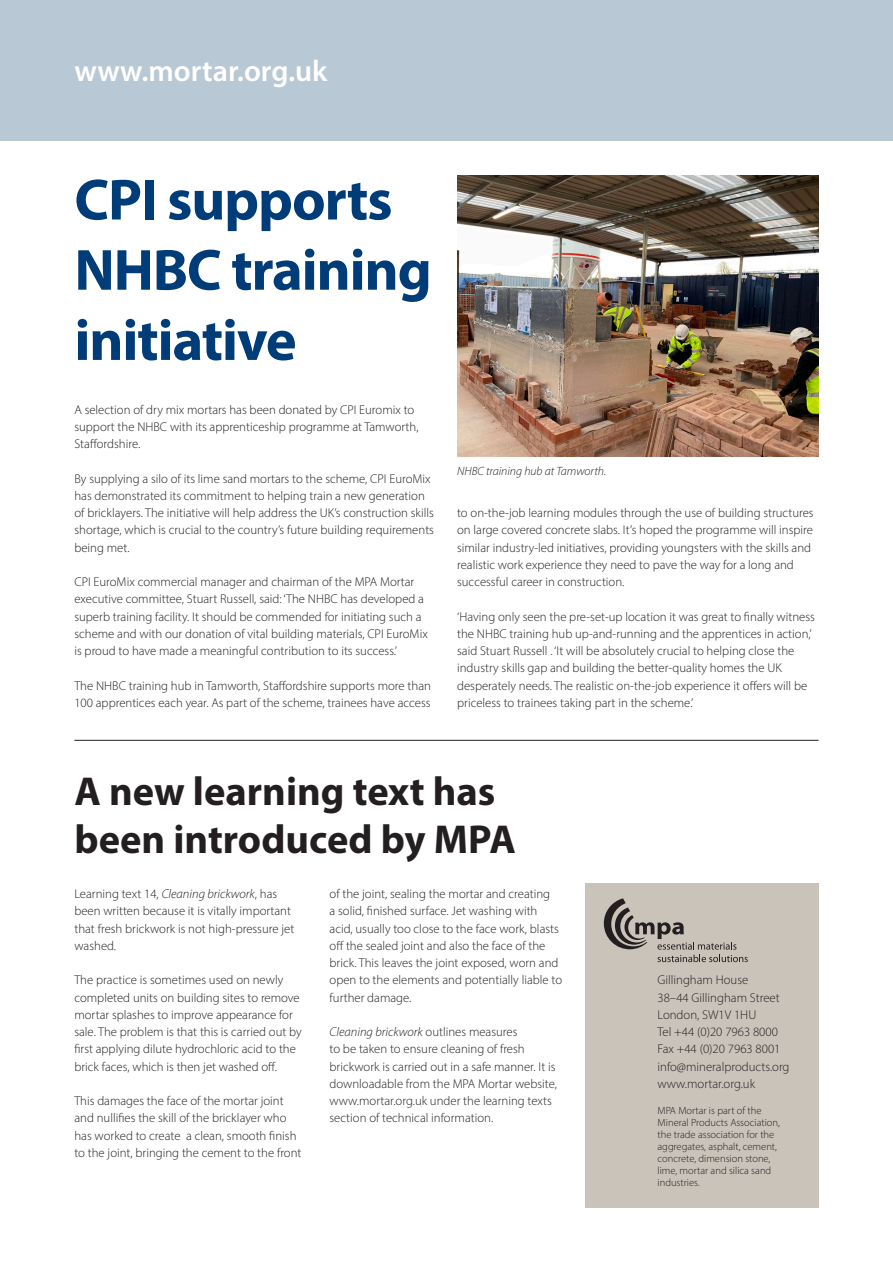
<style>
.page{position:relative;width:893px;height:1263px;background:#fff}
.page>*{position:absolute;margin:0;border:0;box-sizing:border-box;transform-origin:0 0}
.t1{font:700 58.5px/70.2px "Myriad Pro";letter-spacing:-.02em;color:#003d78}
.t2{font:700 40.5px/48.6px "Myriad Pro";color:#231f20}
.t3{font:600 30px "Myriad Pro";color:#fff}
.t4{font:300 12.75px/17.2px "Myriad Pro";color:#231f20}
.t5{font:italic 300 12px "Myriad Pro";color:#231f20}
.t6{font:300 10.5px/12px "Myriad Pro";color:#231f20}
.s1{font-style:italic}
</style>
<div class="page">
<div style="left:0;top:0;width:893px;height:140px;background:#b9c8d5"></div>
<div style="left:585px;top:883px;width:234px;height:325px;background:#c9c3ba"></div>
<svg style="left:604px;top:898px;width:144px;height:64px"></svg>
<hr style="left:74px;top:740px;width:745px;height:1px;background:#231f20">
<img style="left:457px;top:176px;width:361px;height:280px">
<h3 class="t3" style="left:74px;top:52px;width:255px">www.mortar.org.uk</h3>
<h1 class="t1" style="left:74px;top:163px;width:359px">CPI supports<br>NHBC training initiative</h1>
<p class="t4" style="left:74px;top:401px;width:346px">A selection of dry mix mortars has been donated by CPI Euromix to support the NHBC with its apprenticeship programme at Tamworth,<br>Staffordshire.</p>
<p class="t4" style="left:74px;top:470px;width:361px">By supplying a silo of its lime sand mortars to the scheme, CPI EuroMix has demonstrated its commitment to helping train a new generation of bricklayers. The initiative will help address the UK’s construction skills shortage, which is crucial to the country’s future building requirements being met.</p>
<p class="t4" style="left:74px;top:573px;width:355px">CPI EuroMix commercial manager and chairman of the MPA Mortar executive committee, Stuart Russell, said: ‘The NHBC has developed a superb training facility. It should be commended for initiating such a scheme and with our donation of vital building materials, CPI EuroMix is proud to have made a meaningful contribution to its success.’</p>
<p class="t4" style="left:74px;top:677px;width:358px">The NHBC training hub in Tamworth, Staffordshire supports more than<br>100 apprentices each year. As part of the scheme, trainees have access</p>
<p class="t5" style="left:457px;top:463px;width:151px">NHBC training hub at Tamworth.</p>
<p class="t4" style="left:457px;top:504px;width:358px">to on-the-job learning modules through the use of building structures on large covered concrete slabs. It’s hoped the programme will inspire similar industry-led initiatives, providing youngsters with the skills and realistic work experience they need to pave the way for a long and successful career in construction.</p>
<p class="t4" style="left:457px;top:607px;width:359px">‘Having only seen the pre-set-up location it was great to finally witness the NHBC training hub up-and-running and the apprentices in action,’ said Stuart Russell . ‘It will be absolutely crucial to helping close the industry skills gap and building the better-quality homes the UK desperately needs. The realistic on-the-job experience it offers will be priceless to trainees taking part in the scheme.’</p>
<h2 class="t2" style="left:74px;top:765px;width:443px">A new learning text has been introduced by MPA</h2>
<p class="t4" style="left:330px;top:885px;width:234px">of the joint, sealing the mortar and creating<br>a solid, finished surface. Jet washing with acid, usually too close to the face work, blasts off the sealed joint and also the face of the brick. This leaves the joint exposed, worn and open to the elements and potentially liable to further damage.</p>
<p class="t4" style="left:330px;top:1023px;width:229px"><span class="s1">Cleaning brickwork</span> outlines measures<br>to be taken to ensure cleaning of fresh brickwork is carried out in a safe manner. It is downloadable from the MPA Mortar website, www.mortar.org.uk under the learning texts section of technical information.</p>
<p class="t4" style="left:74px;top:885px;width:221px">Learning text 14, <span class="s1">Cleaning brickwork</span>, has been written because it is vitally important that fresh brickwork is not high-pressure jet washed.</p>
<p class="t4" style="left:74px;top:971px;width:229px">The practice is sometimes used on newly completed units on building sites to remove mortar splashes to improve appearance for sale. The problem is that this is carried out by first applying dilute hydrochloric acid to the brick faces, which is then jet washed off.</p>
<p class="t4" style="left:74px;top:1092px;width:229px">This damages the face of the mortar joint and nullifies the skill of the bricklayer who has worked to create a clean, smooth finish to the joint, bringing the cement to the front</p>
<p class="t4" style="left:657px;top:971px;width:134px">Gillingham House<br>38–44 Gillingham Street<br>London, SW1V 1HU<br>Tel +44 (0)20 7963 8000<br>Fax +44 (0)20 7963 8001 info@mineralproducts.org www.mortar.org.uk</p>
<p class="t6" style="left:657px;top:1105px;width:124px">MPA Mortar is part of the<br>Mineral Products Association, the trade association for the aggregates, asphalt, cement, concrete, dimension stone, lime, mortar and silica sand industries.</p>
</div>
